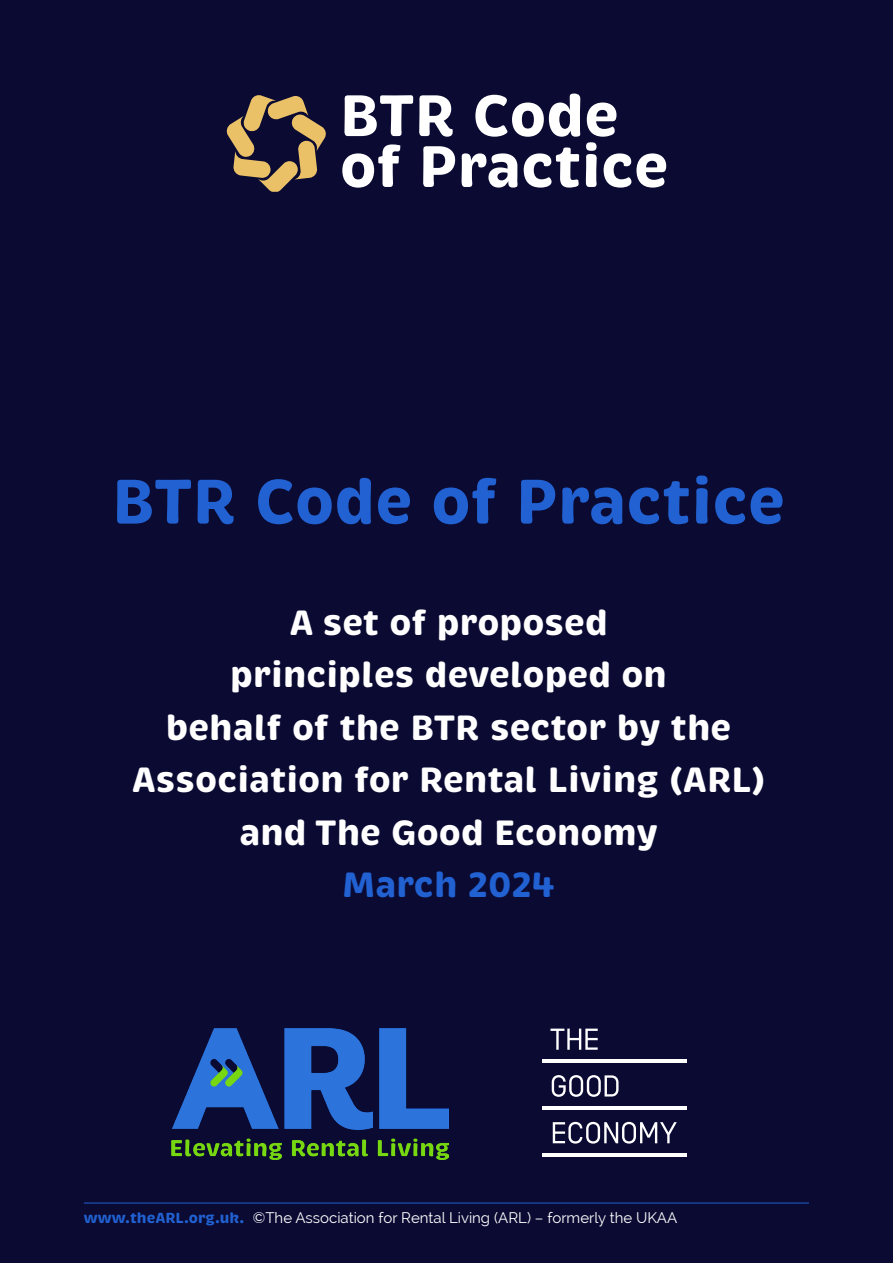
<style>
.page{position:relative;width:893px;height:1263px;background:#0a0a33}
.page>*{position:absolute;margin:0;border:0;box-sizing:border-box;transform-origin:0 0}
.t1{font:700 64.5px "Brevia";color:#2161d1}
.t2{font:700 36px/52.5px "Brevia";color:#fff;text-align:center}
.t3{font:700 36px "Brevia";color:#2161d1}
.t4{font:15px "Raleway";color:#fff}
.s1{font-family:"Brevia";font-weight:700;color:#2161d1}
</style>
<div class="page">
<hr style="left:84px;top:1203px;width:725px;height:1px;background:#2161d1">
<svg style="left:344px;top:95px;width:109px;height:42px"></svg>
<svg style="left:342px;top:144px;width:59px;height:44px"></svg>
<svg style="left:423px;top:146px;width:32px;height:41px"></svg>
<svg style="left:461px;top:94px;width:205px;height:94px"></svg>
<svg style="left:226px;top:95px;width:100px;height:97px"></svg>
<svg style="left:552px;top:1075px;width:66px;height:22px"></svg>
<svg style="left:553px;top:1122px;width:124px;height:21px"></svg>
<svg style="left:550px;top:1028px;width:48px;height:22px"></svg>
<hr style="left:542px;top:1060px;width:144px;height:3px;background:#fff">
<hr style="left:542px;top:1106px;width:144px;height:4px;background:#fff">
<hr style="left:542px;top:1153px;width:144px;height:4px;background:#fff">
<img style="left:172px;top:1028px;width:276px;height:131px">
<p class="t1" style="left:112px;top:461px;width:675px">BTR Code of Practice</p>
<p class="t2" style="left:132px;top:596px;width:635px">A set of proposed<br>principles developed on<br>behalf of the BTR sector by the<br>Association for Rental Living (ARL) and The Good Economy</p>
<p class="t3" style="left:342px;top:862px;width:214px">March 2024</p>
<p class="t4" style="left:84px;top:1209px;width:595px"><span class="s1">www.theARL.org.uk.</span> ©The Association for Rental Living (ARL) – formerly the UKAA</p>
</div>
